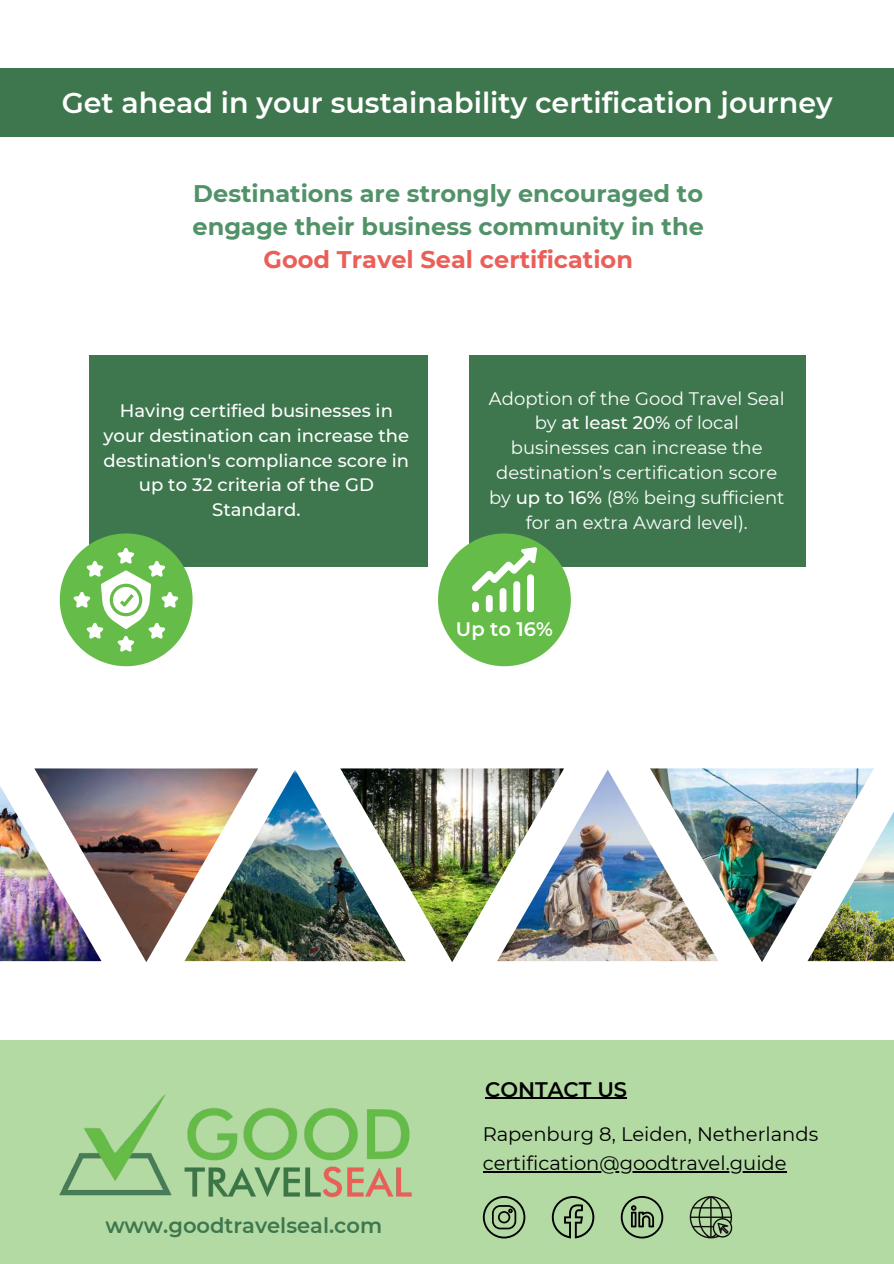
<style>
.page{position:relative;width:894px;height:1264px;background:#fff}
.page>*{position:absolute;margin:0;border:0;box-sizing:border-box;transform-origin:0 0}
.t1{font:600 28.5px "Montserrat";color:#fff}
.t2{font:700 24px/32.7px "Montserrat";color:#519269}
.t3{font:700 24px "Montserrat";color:#eb5f59}
.t4{font:600 21px "Montserrat";color:#3e774e}
.t5{font:600 21px "Montserrat";color:#000}
.t6{font:19.5px/29.2px "Montserrat";color:#000}
.t7{font:600 19.5px "Montserrat";color:#fff}
.t8{font:18px/24.8px "Montserrat";color:#fff;text-align:center}
.t9{font:500 18px/24.8px "Montserrat";color:#fff;text-align:center}
.s1{font-weight:500}
</style>
<div class="page">
<div style="left:0;top:1040px;width:893px;height:223px;background:#b4daa4"></div>
<svg style="left:482px;top:1196px;width:43px;height:42px"></svg>
<svg style="left:551px;top:1196px;width:43px;height:42px"></svg>
<svg style="left:620px;top:1196px;width:43px;height:42px"></svg>
<svg style="left:689px;top:1196px;width:43px;height:42px"></svg>
<img style="left:60px;top:1094px;width:351px;height:103px">
<div style="left:468px;top:355px;width:337px;height:212px;background:#3e774e"></div>
<div style="left:0;top:68px;width:893px;height:68px;background:#3e774e"></div>
<div style="left:89px;top:355px;width:338px;height:212px;background:#3e774e"></div>
<svg style="left:60px;top:533px;width:132px;height:133px"></svg>
<svg style="left:438px;top:533px;width:132px;height:133px"></svg>
<hr style="left:485px;top:1097px;width:142px;height:1px;background:#000">
<hr style="left:482px;top:1171px;width:304px;height:1px;background:#000">
<img style="left:34px;top:768px;width:224px;height:194px">
<img style="left:0;top:769px;width:101px;height:192px">
<img style="left:873px;top:769px;width:20px;height:192px">
<img style="left:564px;top:770px;width:86px;height:191px">
<img style="left:650px;top:768px;width:223px;height:194px">
<img style="left:340px;top:768px;width:224px;height:194px">
<img style="left:184px;top:769px;width:221px;height:192px">
<h1 class="t1" style="left:62px;top:85px;width:772px">Get ahead in your sustainability certification journey</h1>
<h2 class="t2" style="left:192px;top:177px;width:512px">Destinations are strongly encouraged to engage their business community in the</h2>
<h2 class="t3" style="left:263px;top:244px;width:371px">Good Travel Seal certification</h2>
<p class="t9" style="left:104px;top:398px;width:307px">Having certified businesses in your destination can increase the destination's compliance score in up to 32 criteria of the GD<br>Standard.</p>
<p class="t8" style="left:488px;top:386px;width:297px">Adoption of the Good Travel Seal by <span class="s1">at least 20%</span> of local businesses can increase the destination’s certification score by <span class="s1">up to 16%</span> (8% being sufficient for an extra Award level).</p>
<p class="t7" style="left:456px;top:617px;width:98px">Up to 16%</p>
<p class="t4" style="left:105px;top:1212px;width:278px">www.goodtravelseal.com</p>
<p class="t5" style="left:485px;top:1076px;width:143px">CONTACT US</p>
<p class="t6" style="left:482px;top:1119px;width:337px">Rapenburg 8, Leiden, Netherlands certification@goodtravel.guide</p>
</div>
